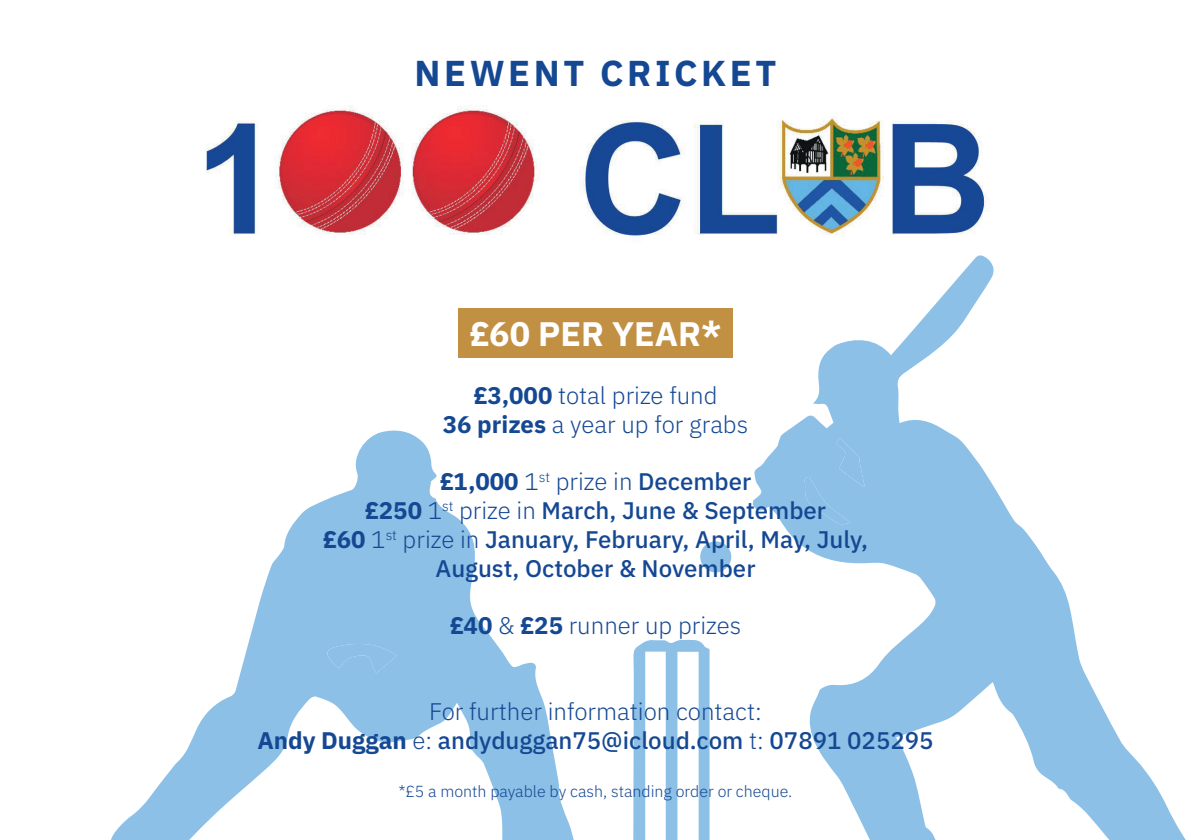
<style>
.page{position:relative;width:1191px;height:840px;background:#fff}
.page>*{position:absolute;margin:0;border:0;box-sizing:border-box;transform-origin:0 0}
.t1{font:700 36px "IBM Plex Sans";letter-spacing:.1em;color:#154893}
.t2{font:700 34px "IBM Plex Sans";color:#fff}
.t3{font:500 24px/28.8px "IBM Plex Sans";color:#154893;text-align:center}
.t4{font:300 24px/28.8px "IBM Plex Sans";color:#154893;text-align:center}
.t5{font:300 16px "IBM Plex Sans";color:#154893}
.s1{font-weight:700}
.s2{font-weight:300}
</style>
<div class="page">
<svg style="left:752px;top:255px;width:433px;height:584px"></svg>
<svg style="left:111px;top:430px;width:463px;height:409px"></svg>
<svg style="left:633px;top:639px;width:76px;height:200px"></svg>
<div style="left:700px;top:541px;width:31px;height:31px;background:#8cc0e6;border-radius:50%"></div>
<div style="left:804px;top:438px;width:60px;height:87px;background:#8cc0e6"></div>
<div style="left:323px;top:641px;width:74px;height:32px;background:#8cc0e6"></div>
<img style="left:206px;top:105px;width:784px;height:136px">
<div style="left:458px;top:308px;width:275px;height:49px;background:#c29043"></div>
<h1 class="t1" style="left:414px;top:45px;width:363px">NEWENT CRICKET</h1>
<h2 class="t2" style="left:469px;top:307px;width:253px">£60 PER YEAR*</h2>
<p class="t4" style="left:443px;top:378px;width:307px"><span class="s1">£3,000</span> total prize fund<br><span class="s1">36 prizes</span> a year up for grabs</p>
<p class="t3" style="left:323px;top:465px;width:547px"><span class="s1">£1,000</span> <span class="s2">1</span><sup>st</sup> <span class="s2">prize in</span> December<br><span class="s1">£250</span> <span class="s2">1</span><sup>st</sup> <span class="s2">prize in</span> March, June &amp; September<br><span class="s1">£60</span> <span class="s2">1</span><sup>st</sup> <span class="s2">prize in</span> January, February, April, May, July, August, October &amp; November</p>
<p class="t4" style="left:450px;top:609px;width:293px"><span class="s1">£40</span> &amp; <span class="s1">£25</span> runner up prizes</p>
<p class="t3" style="left:257px;top:694px;width:678px"><span class="s2">For further information contact:<br></span><span class="s1">Andy Duggan</span> <span class="s2">e:</span> andyduggan75@icloud.com <span class="s2">t:</span> 07891 025295</p>
<p class="t5" style="left:399px;top:778px;width:395px">*£5 a month payable by cash, standing order or cheque.</p>
</div>
